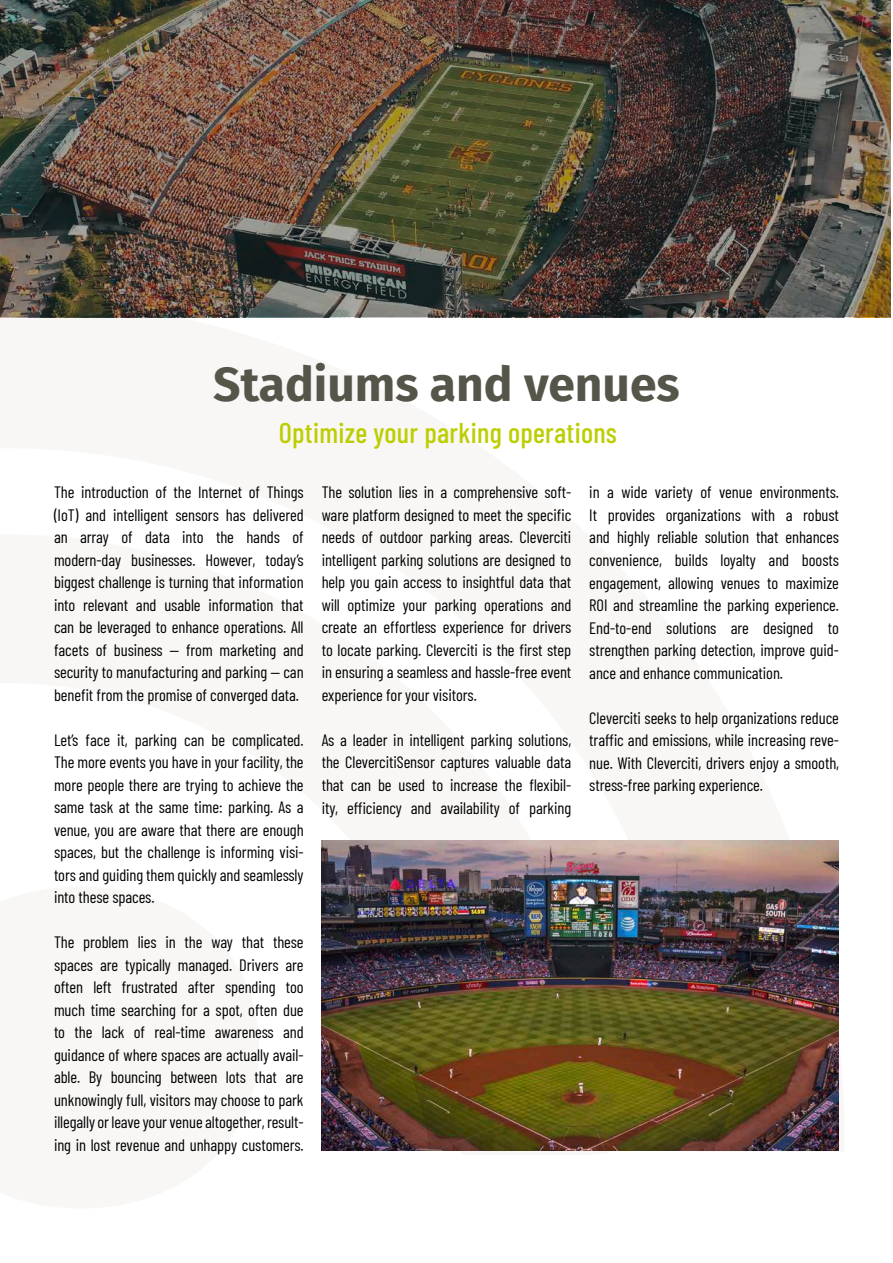
<style>
.page{position:relative;width:893px;height:1263px;background:#fff}
.page>*{position:absolute;margin:0;border:0;box-sizing:border-box;transform-origin:0 0}
.t1{font:700 48px "Fira Sans";color:#56554a}
.t2{font:500 28.5px "Barlow Condensed";letter-spacing:.01em;color:#bcce00}
.t3{font:16.5px/22.5px "Barlow Condensed";letter-spacing:-.005em;color:#000;text-align:justify}
</style>
<div class="page">
<img style="left:0;top:0;width:891px;height:317px">
<img style="left:322px;top:841px;width:517px;height:310px">
<h1 class="t1" style="left:213px;top:344px;width:468px">Stadiums and venues</h1>
<h2 class="t2" style="left:279px;top:412px;width:340px">Optimize your parking operations</h2>
<p class="t3" style="left:54px;top:480px;width:251px">The introduction of the Internet of Things (IoT) and intelligent sensors has delivered an array of data into the hands of modern-day businesses. However, today’s biggest challenge is turning that information into relevant and usable information that can be leveraged to enhance operations. All facets of business — from marketing and security to manufacturing and parking — can benefit from the promise of converged data.</p>
<p class="t3" style="left:54px;top:727px;width:251px">Let’s face it, parking can be complicated.<br>The more events you have in your facility, the more people there are trying to achieve the same task at the same time: parking. As a venue, you are aware that there are enough spaces, but the challenge is informing visi&shy;tors and guiding them quickly and seamlessly into these spaces.</p>
<p class="t3" style="left:54px;top:930px;width:251px">The problem lies in the way that these spaces are typically managed. Drivers are often left frustrated after spending too much time searching for a spot, often due to the lack of real-time awareness and guidance of where spaces are actually avail&shy;able. By bouncing between lots that are unknowingly full, visitors may choose to park illegally or leave your venue altogether, result&shy;ing in lost revenue and unhappy customers.</p>
<p class="t3" style="left:322px;top:480px;width:251px">The solution lies in a comprehensive soft&shy;ware platform designed to meet the specific needs of outdoor parking areas. Cleverciti intelligent parking solutions are designed to help you gain access to insightful data that will optimize your parking operations and create an effortless experience for drivers to locate parking. Cleverciti is the first step in ensuring a seamless and hassle-free event experience for your visitors.</p>
<p class="t3" style="left:322px;top:728px;width:251px">As a leader in intelligent parking solutions, the ClevercitiSensor captures valuable data that can be used to increase the flexibil&shy;ity, efficiency and availability of parking</p>
<p class="t3" style="left:589px;top:480px;width:251px">in a wide variety of venue environments.<br>It provides organizations with a robust and highly reliable solution that enhances convenience, builds loyalty and boosts engagement, allowing venues to maximize ROI and streamline the parking experience.<br>End-to-end solutions are designed to strengthen parking detection, improve guid&shy;ance and enhance communication.</p>
<p class="t3" style="left:589px;top:705px;width:251px">Cleverciti seeks to help organizations reduce traffic and emissions, while increasing reve&shy;nue. With Cleverciti, drivers enjoy a smooth, stress-free parking experience.</p>
</div>
